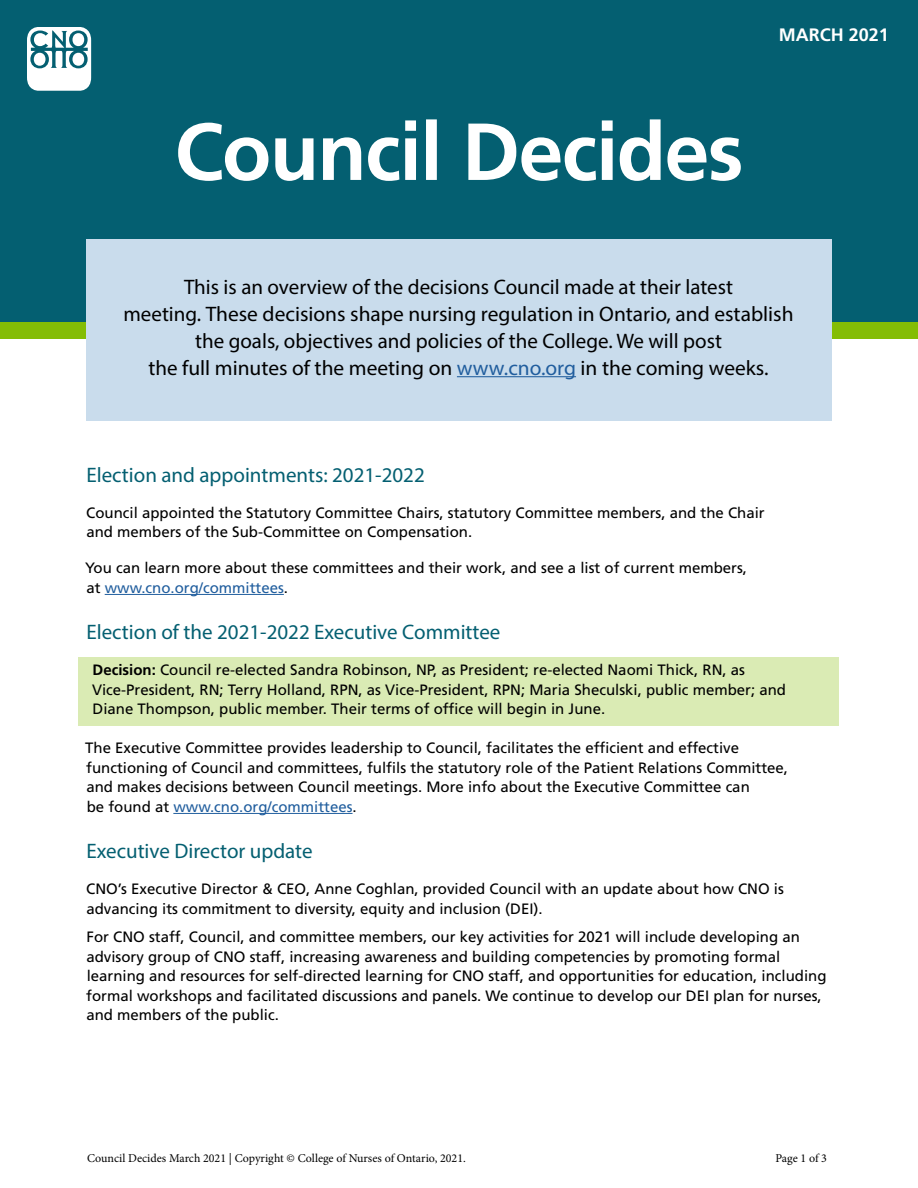
<style>
.page{position:relative;width:918px;height:1188px;background:#fff}
.page>*{position:absolute;margin:0;border:0;box-sizing:border-box;transform-origin:0 0}
.t1{font:21px/27px "Myriad Pro";color:#000;text-align:center}
.t2{font:21px "Myriad Pro";color:#045f71}
.t3{font:700 18px "Frutiger LT Std";color:#fff}
.t4{font:15px/19.5px "Frutiger LT Std";color:#000}
.t5{font:12px "Minion Pro";color:#000}
.s1{color:#215e9e}
.s2{font-weight:700}
</style>
<div class="page">
<div style="left:0;top:322px;width:918px;height:17px;background:#84bd05"></div>
<div style="left:0;top:0;width:918px;height:322px;background:#045f71"></div>
<svg style="left:178px;top:119px;width:563px;height:62px"></svg>
<div style="left:86px;top:239px;width:746px;height:182px;background:#c9dcec"></div>
<hr style="left:457px;top:376px;width:119px;height:1px;background:#215e9e">
<hr style="left:105px;top:594px;width:179px;height:1px;background:#215e9e">
<div style="left:79px;top:657px;width:760px;height:69px;background:#daebb4"></div>
<hr style="left:173px;top:813px;width:180px;height:1px;background:#215e9e">
<svg style="left:27px;top:27px;width:64px;height:64px"></svg>
<p class="t3" style="left:779px;top:24px;width:112px">MARCH 2021</p>
<p class="t1" style="left:123px;top:273px;width:672px">This is an overview of the decisions Council made at their latest<br>meeting. These decisions shape nursing regulation in Ontario, and establish the goals, objectives and policies of the College. We will post<br>the full minutes of the meeting on <span class="s1">www.cno.org</span> in the coming weeks.</p>
<h1 class="t2" style="left:86px;top:462px;width:340px">Election and appointments: 2021-2022</h1>
<p class="t4" style="left:86px;top:503px;width:680px">Council appointed the Statutory Committee Chairs, statutory Committee members, and the Chair and members of the Sub-Committee on Compensation.</p>
<p class="t4" style="left:85px;top:559px;width:664px">You can learn more about these committees and their work, and see a list of current members, at <span class="s1">www.cno.org/committees</span>.</p>
<h1 class="t2" style="left:86px;top:619px;width:415px">Election of the 2021-2022 Executive Committee</h1>
<p class="t4" style="left:92px;top:661px;width:696px"><span class="s2">Decision:</span> Council re-elected Sandra Robinson, NP, as President; re-elected Naomi Thick, RN, as<br>Vice-President, RN; Terry Holland, RPN, as Vice-President, RPN; Maria Sheculski, public member; and<br>Diane Thompson, public member. Their terms of office will begin in June.</p>
<p class="t4" style="left:85px;top:739px;width:704px">The Executive Committee provides leadership to Council, facilitates the efficient and effective functioning of Council and committees, fulfils the statutory role of the Patient Relations Committee, and makes decisions between Council meetings. More info about the Executive Committee can<br>be found at <span class="s1">www.cno.org/committees</span>.</p>
<h1 class="t2" style="left:86px;top:838px;width:228px">Executive Director update</h1>
<p class="t4" style="left:86px;top:880px;width:699px">CNO’s Executive Director &amp; CEO, Anne Coghlan, provided Council with an update about how CNO is advancing its commitment to diversity, equity and inclusion (DEI).</p>
<p class="t4" style="left:86px;top:928px;width:742px">For CNO staff, Council, and committee members, our key activities for 2021 will include developing an advisory group of CNO staff, increasing awareness and building competencies by promoting formal learning and resources for self-directed learning for CNO staff, and opportunities for education, including formal workshops and facilitated discussions and panels. We continue to develop our DEI plan for nurses, and members of the public.</p>
<p class="t5" style="left:87px;top:1150px;width:380px">Council Decides March 2021 | Copyright © College of Nurses of Ontario, 2021.</p>
<p class="t5" style="left:776px;top:1150px;width:53px">Page 1 of 3</p>
</div>
